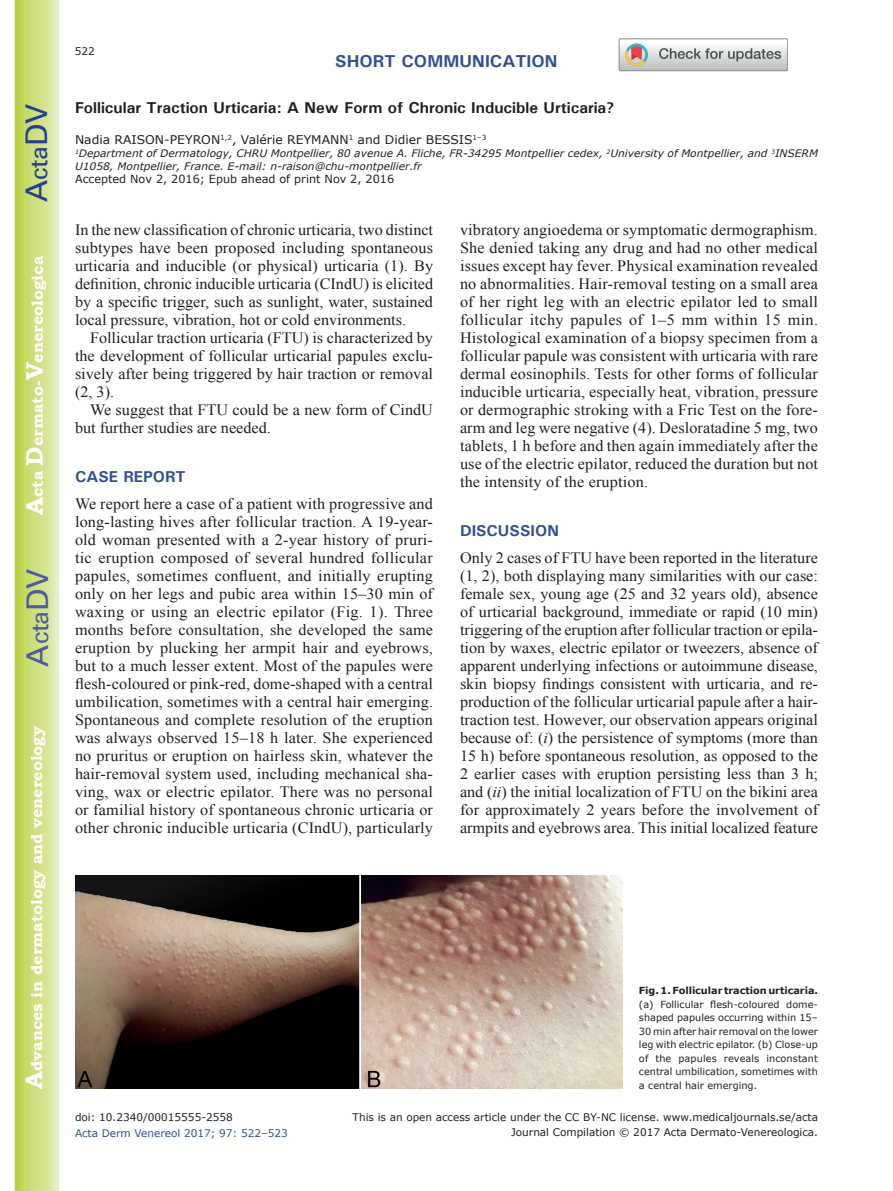
<style>
.page{position:relative;width:893px;height:1191px;background:#fff}
.page>*{position:absolute;margin:0;border:0;box-sizing:border-box;transform-origin:0 0}
.t1{font:30px "Univers";color:#4d5a9e}
.t2{font:30px "Univers";color:#253f8e}
.t3{font:700 17.25px "Univers";color:#324f95}
.t4{font:15.75px/18px "Times New Roman";color:#231f20;text-align:justify}
.t5{font:700 15.75px "Univers";color:#231f20}
.t6{font:700 15.75px "Bookman Old Style";color:#fff}
.t7{font:700 15.75px "Univers";color:#324f95}
.t8{font:12px "Verdana";color:#231f20}
.t9{font:11.25px "Verdana";color:#231f20}
.t10{font:10.5px "Verdana";color:#231f20}
.t11{font:10.5px "Verdana";color:#324f95}
.t12{font:italic 10.35px/12.8px "Verdana";color:#231f20}
.t13{font:9.75px/13.5px "Verdana";color:#231f20;text-align:justify}
.t14{font:700 9.75px "Verdana";letter-spacing:-.005em;color:#231f20}
.s1{font-size:24px}
.s2{font-style:italic}
</style>
<div class="page">
<svg style="left:14px;top:0;width:45px;height:1191px;background:#cfe084"></svg>
<img style="left:75px;top:875px;width:548px;height:214px">
<svg style="left:619px;top:39px;width:169px;height:32px"></svg>
<h1 class="t2" style="left:19px;top:202px;width:100px;rotate:-90deg">A<span class="s1">cta</span>DV</h1>
<p class="t6" style="left:28px;top:515px;width:260px;rotate:-90deg"><span class="s1">A</span>cta <span class="s1">D</span>ermato-<span class="s1">V</span>enereologica</p>
<h1 class="t1" style="left:20px;top:666px;width:100px;rotate:-90deg">A<span class="s1">cta</span>DV</h1>
<p class="t6" style="left:27px;top:1088px;width:364px;rotate:-90deg"><span class="s1">A</span>dvances in dermatology and venereology</p>
<p class="t10" style="left:75px;top:44px;width:22px">522</p>
<p class="t3" style="left:335px;top:50px;width:224px">SHORT COMMUNICATION</p>
<p class="t5" style="left:75px;top:97px;width:541px">Follicular Traction Urticaria: A New Form of Chronic Inducible Urticaria?</p>
<p class="t8" style="left:75px;top:132px;width:413px">Nadia RAISON-PEYRON<sup>1,2</sup>, Valérie REYMANN<sup>1</sup> and Didier BESSIS<sup>1–3</sup></p>
<p class="t12" style="left:75px;top:147px;width:744px"><sup>1</sup>Department of Dermatology, CHRU Montpellier, 80 avenue A. Fliche, FR-34295 Montpellier cedex, <sup>2</sup>University of Montpellier, and <sup>3</sup>INSERM<br>U1058, Montpellier, France. E-mail: n-raison@chu-montpellier.fr</p>
<p class="t9" style="left:75px;top:171px;width:321px">Accepted Nov 2, 2016; Epub ahead of print Nov 2, 2016</p>
<p class="t4" style="left:75px;top:220px;width:360px">In the new classification of chronic urticaria, two distinct subtypes have been proposed including spontaneous urticaria and inducible (or physical) urticaria (1). By definition, chronic inducible urticaria (CIndU) is elicited by a specific trigger, such as sunlight, water, sustained local pressure, vibration, hot or cold environments.</p>
<p class="t4" style="left:75px;top:328px;width:360px;text-indent:15px">Follicular traction urticaria (FTU) is characterized by the development of follicular urticarial papules exclu&shy;sively after being triggered by hair traction or removal (2, 3).</p>
<p class="t4" style="left:75px;top:400px;width:359px;text-indent:15px">We suggest that FTU could be a new form of CindU but further studies are needed.</p>
<p class="t7" style="left:75px;top:466px;width:112px">CASE REPORT</p>
<p class="t4" style="left:75px;top:494px;width:360px">We report here a case of a patient with progressive and long-lasting hives after follicular traction. A 19-year&shy;old woman presented with a 2-year history of pruri&shy;tic eruption composed of several hundred follicular papules, sometimes confluent, and initially erupting only on her legs and pubic area within 15–30 min of waxing or using an electric epilator (Fig. 1). Three months before consultation, she developed the same eruption by plucking her armpit hair and eyebrows, but to a much lesser extent. Most of the papules were flesh-coloured or pink-red, dome-shaped with a central umbilication, sometimes with a central hair emerging.<br>Spontaneous and complete resolution of the eruption was always observed 15–18 h later. She experienced no pruritus or eruption on hairless skin, whatever the hair-removal system used, including mechanical sha&shy;ving, wax or electric epilator. There was no personal or familial history of spontaneous chronic urticaria or other chronic inducible urticaria (CIndU), particularly</p>
<p class="t4" style="left:460px;top:220px;width:360px">vibratory angioedema or symptomatic dermographism.<br>She denied taking any drug and had no other medical issues except hay fever. Physical examination revealed no abnormalities. Hair-removal testing on a small area of her right leg with an electric epilator led to small follicular itchy papules of 1–5 mm within 15 min.<br>Histological examination of a biopsy specimen from a follicular papule was consistent with urticaria with rare dermal eosinophils. Tests for other forms of follicular inducible urticaria, especially heat, vibration, pressure or dermographic stroking with a Fric Test on the fore&shy;arm and leg were negative (4). Desloratadine 5 mg, two tablets, 1 h before and then again immediately after the use of the electric epilator, reduced the duration but not the intensity of the eruption.</p>
<p class="t7" style="left:460px;top:520px;width:100px">DISCUSSION</p>
<p class="t4" style="left:460px;top:548px;width:360px">Only 2 cases of FTU have been reported in the literature (1, 2), both displaying many similarities with our case: female sex, young age (25 and 32 years old), absence of urticarial background, immediate or rapid (10 min) triggering of the eruption after follicular traction or epila&shy;tion by waxes, electric epilator or tweezers, absence of apparent underlying infections or autoimmune disease, skin biopsy findings consistent with urticaria, and re&shy;production of the follicular urticarial papule after a hair&shy;traction test. However, our observation appears original because of: (<span class="s2">i</span>) the persistence of symptoms (more than 15 h) before spontaneous resolution, as opposed to the 2 earlier cases with eruption persisting less than 3 h; and (<span class="s2">ii</span>) the initial localization of FTU on the bikini area for approximately 2 years before the involvement of armpits and eyebrows area. This initial localized feature</p>
<p class="t14" style="left:639px;top:984px;width:181px">Fig. 1. Follicular traction urticaria.</p>
<p class="t13" style="left:639px;top:997px;width:181px">(a) Follicular flesh-coloured dome&shy;shaped papules occurring within 15– 30 min after hair removal on the lower leg with electric epilator. (b) Close-up of the papules reveals inconstant central umbilication, sometimes with a central hair emerging.</p>
<p class="t10" style="left:75px;top:1109px;width:159px">doi: 10.2340/00015555-2558</p>
<p class="t11" style="left:75px;top:1125px;width:214px">Acta Derm Venereol 2017; 97: 522–523</p>
<p class="t10" style="left:353px;top:1109px;width:467px">This is an open access article under the CC BY-NC license. www.medicaljournals.se/acta</p>
<p class="t10" style="left:511px;top:1125px;width:308px">Journal Compilation © 2017 Acta Dermato-Venereologica.</p>
</div>
